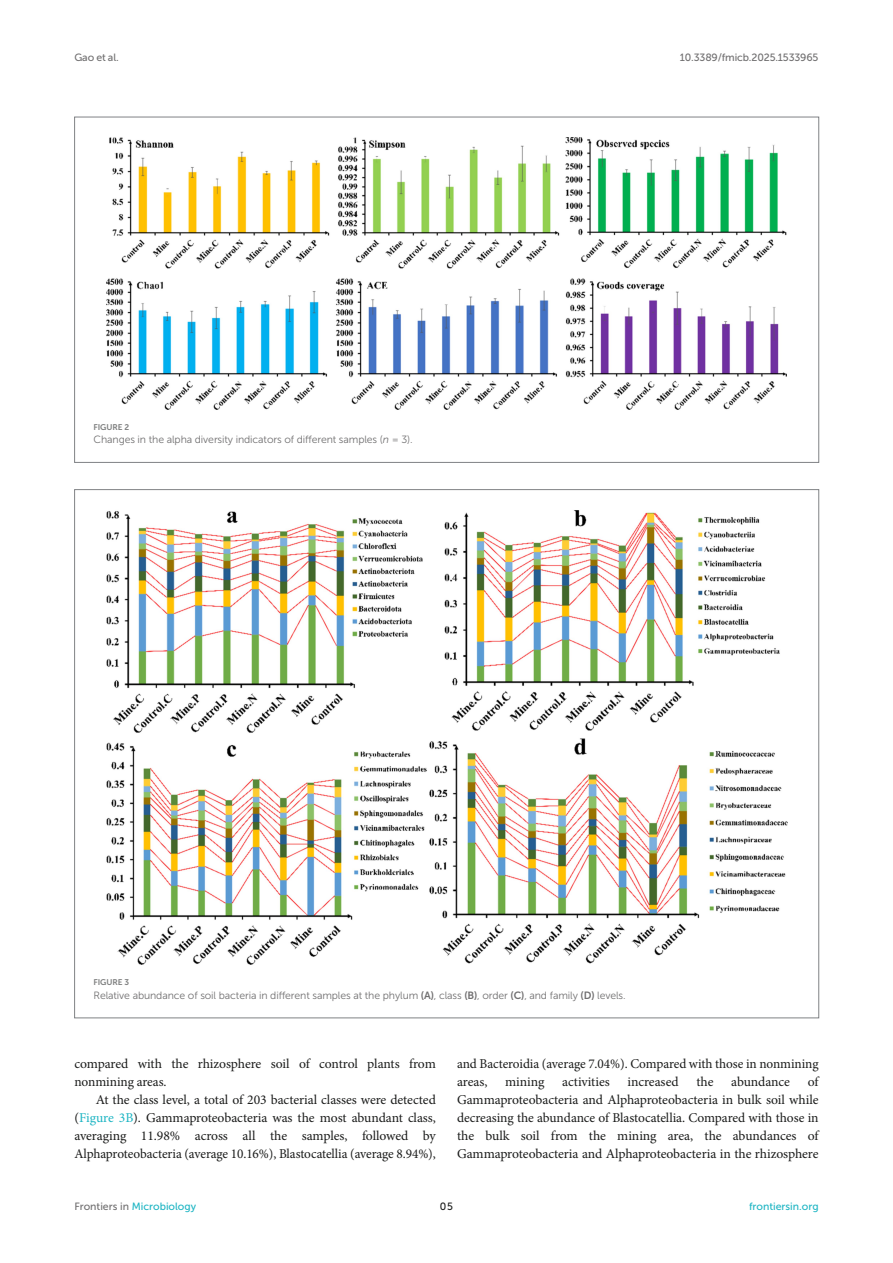
<style>
.page{position:relative;width:893px;height:1263px;background:#fff}
.page>*{position:absolute;margin:0;border:0;box-sizing:border-box;transform-origin:0 0}
.TEXT{font:13.5px/18px "Minion Pro";letter-spacing:-.005em;color:#1b1c1b}
.FIG_LEG{font:10.5px "Museo Sans 300";letter-spacing:-.01em;color:#706f70}
.t1{font:10.5px "Museo Sans 500";color:#1db5c3}
.t2{font:10.5px "Museo Sans 500";letter-spacing:-.015em;color:#706f70}
.t3{font:10.5px "Museo Sans 500";color:#1b1c1b}
.FIG_HD{font:8.25px "Museo Sans 700";letter-spacing:-.01em;color:#7e7f7f}
.s1{font-style:italic}
.s2{font-family:"Museo Sans 700"}
.s3{color:#1db5c3}
.s4{color:#706f70}
</style>
<div class="page">
<img style="left:106px;top:137px;width:681px;height:273px">
<img style="left:106px;top:510px;width:682px;height:455px">
<p class="t2" style="left:74px;top:51px;width:46px">Gao et al.</p>
<p class="t2" style="left:680px;top:51px;width:140px">10.3389/fmicb.2025.1533965</p>
<p class="FIG_HD" style="left:94px;top:422px;width:37px">FIGURE 2</p>
<p class="FIG_LEG" style="left:94px;top:434px;width:321px">Changes in the alpha diversity indicators of different samples (<span class="s1">n</span> = 3).</p>
<p class="FIG_HD" style="left:94px;top:978px;width:37px">FIGURE 3</p>
<p class="FIG_LEG" style="left:94px;top:990px;width:534px">Relative abundance of soil bacteria in different samples at the phylum <span class="s2">(A)</span>, class <span class="s2">(B)</span>, order <span class="s2">(C)</span>, and family <span class="s2">(D)</span> levels.</p>
<p class="TEXT" style="left:74px;top:1055px;width:363px">compared with the rhizosphere soil of control plants from nonmining areas.</p>
<p class="TEXT" style="left:74px;top:1091px;width:363px;text-align:justify;text-indent:21px">At the class level, a total of 203 bacterial classes were detected (<span class="s3">Figure 3B</span>). Gammaproteobacteria was the most abundant class, averaging 11.98% across all the samples, followed by Alphaproteobacteria (average 10.16%), Blastocatellia (average 8.94%),</p>
<p class="TEXT" style="left:457px;top:1055px;width:363px">and Bacteroidia (average 7.04%). Compared with those in nonmining areas,</p>
<p class="TEXT" style="left:457px;top:1073px;width:363px;text-align:justify;text-indent:351px">of Gammaproteobacteria and Alphaproteobacteria in bulk soil while decreasing the abundance of Blastocatellia. Compared with those in the bulk soil from the mining area, the abundances of Gammaproteobacteria and Alphaproteobacteria in the rhizosphere</p>
<p class="TEXT" style="left:505px;top:1073px;width:41px">mining</p>
<p class="TEXT" style="left:562px;top:1073px;width:49px">activities</p>
<p class="TEXT" style="left:627px;top:1073px;width:53px">increased</p>
<p class="TEXT" style="left:696px;top:1073px;width:19px">the</p>
<p class="TEXT" style="left:731px;top:1073px;width:60px">abundance</p>
<p class="t1" style="left:74px;top:1200px;width:123px"><span class="s4">Frontiers in</span> Microbiology</p>
<p class="t3" style="left:440px;top:1200px;width:14px">05</p>
<p class="t1" style="left:749px;top:1200px;width:71px">frontiersin.org</p>
</div>
